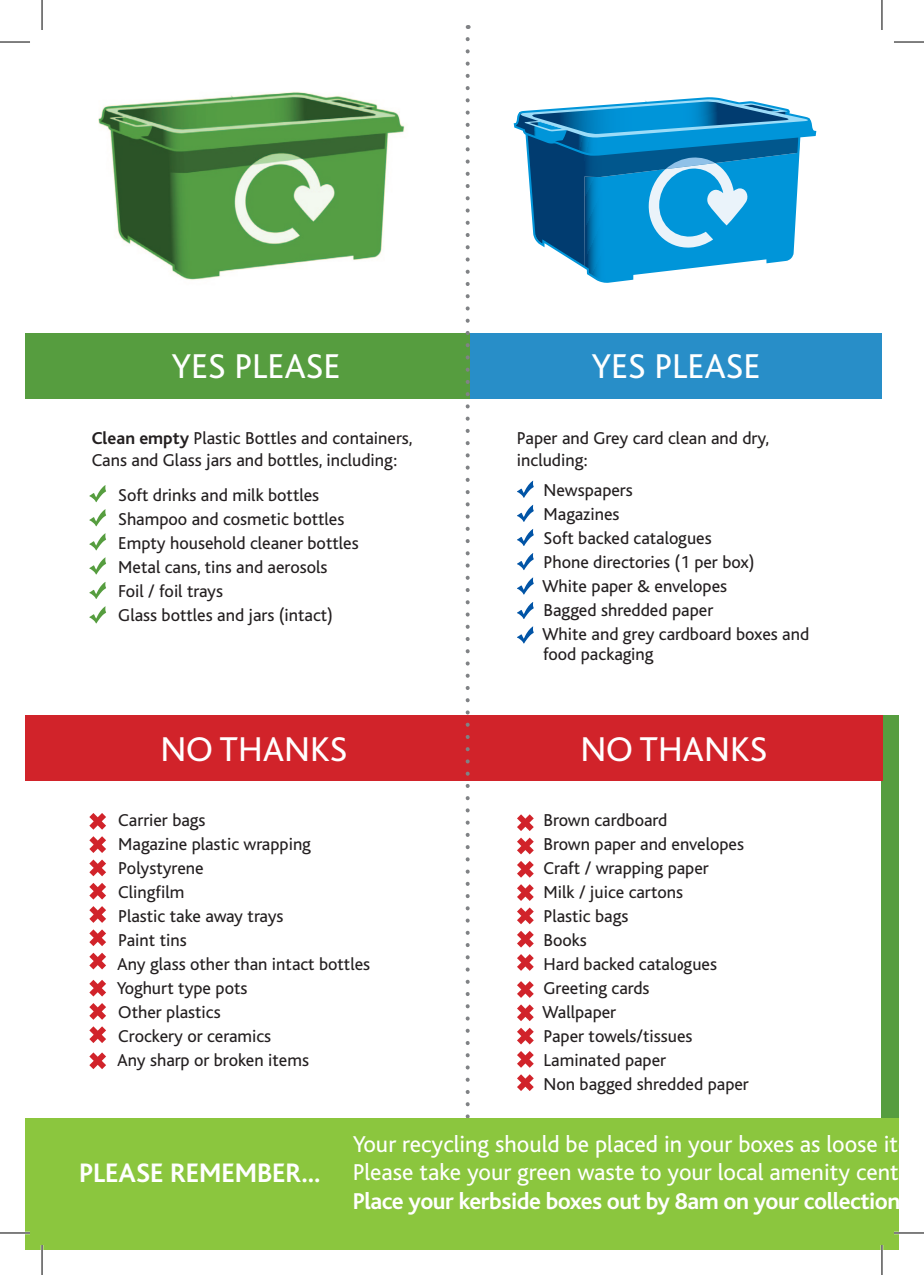
<style>
.page{position:relative;width:924px;height:1275px;background:#fff}
.page>*{position:absolute;margin:0;border:0;box-sizing:border-box;transform-origin:0 0}
.t1{font:36px "Bliss";color:#fff}
.t2{font:700 28px "Bliss";color:#fff}
.t3{font:24px/28.8px "Bliss";color:#fff}
.t4{font:700 24px "Bliss";letter-spacing:-.02em;color:#fff}
.t5{font:18px/24px "Bliss";color:#231f20}
.s1{font-weight:700}
</style>
<div class="page">
<div style="left:881px;top:715px;width:17px;height:403px;background:#569d3f"></div>
<div style="left:467px;top:333px;width:414px;height:65px;background:#288ec8"></div>
<div style="left:25px;top:333px;width:444px;height:65px;background:#569d3f"></div>
<svg style="left:89px;top:813px;width:17px;height:16px"></svg>
<svg style="left:513px;top:97px;width:303px;height:186px"></svg>
<img style="left:98px;top:92px;width:307px;height:188px">
<div style="left:509px;top:715px;width:373px;height:65px;background:#d1232a"></div>
<div style="left:25px;top:715px;width:508px;height:65px;background:#d1232a"></div>
<svg style="left:89px;top:485px;width:17px;height:17px"></svg>
<svg style="left:89px;top:509px;width:17px;height:18px"></svg>
<svg style="left:89px;top:533px;width:17px;height:18px"></svg>
<svg style="left:89px;top:557px;width:17px;height:18px"></svg>
<svg style="left:89px;top:582px;width:17px;height:17px"></svg>
<svg style="left:89px;top:606px;width:17px;height:18px"></svg>
<svg style="left:517px;top:480px;width:16px;height:18px"></svg>
<svg style="left:517px;top:505px;width:16px;height:17px"></svg>
<svg style="left:517px;top:529px;width:16px;height:17px"></svg>
<svg style="left:517px;top:553px;width:16px;height:17px"></svg>
<svg style="left:517px;top:577px;width:16px;height:18px"></svg>
<svg style="left:517px;top:602px;width:16px;height:17px"></svg>
<svg style="left:517px;top:626px;width:16px;height:18px"></svg>
<svg style="left:89px;top:836px;width:17px;height:17px"></svg>
<svg style="left:89px;top:859px;width:17px;height:17px"></svg>
<svg style="left:89px;top:883px;width:17px;height:16px"></svg>
<svg style="left:89px;top:906px;width:17px;height:17px"></svg>
<svg style="left:89px;top:929px;width:17px;height:17px"></svg>
<svg style="left:89px;top:952px;width:17px;height:17px"></svg>
<svg style="left:89px;top:979px;width:17px;height:17px"></svg>
<svg style="left:89px;top:1003px;width:17px;height:16px"></svg>
<svg style="left:89px;top:1026px;width:17px;height:17px"></svg>
<svg style="left:517px;top:814px;width:16px;height:17px"></svg>
<svg style="left:517px;top:837px;width:16px;height:17px"></svg>
<svg style="left:517px;top:861px;width:16px;height:16px"></svg>
<svg style="left:517px;top:884px;width:16px;height:17px"></svg>
<svg style="left:517px;top:907px;width:16px;height:17px"></svg>
<svg style="left:517px;top:931px;width:16px;height:16px"></svg>
<svg style="left:517px;top:954px;width:16px;height:17px"></svg>
<svg style="left:517px;top:981px;width:16px;height:17px"></svg>
<svg style="left:517px;top:1004px;width:16px;height:17px"></svg>
<svg style="left:517px;top:1027px;width:16px;height:17px"></svg>
<svg style="left:517px;top:1051px;width:16px;height:16px"></svg>
<svg style="left:517px;top:1074px;width:16px;height:17px"></svg>
<svg style="left:89px;top:1052px;width:17px;height:17px"></svg>
<svg style="left:465px;top:39px;width:4px;height:1079px"></svg>
<div style="left:25px;top:1118px;width:873px;height:132px;background:#8bc63e"></div>
<hr style="left:0;top:1231px;width:30px;height:3px;background:#fff">
<hr style="left:893px;top:1231px;width:30px;height:3px;background:#fff">
<hr style="left:41px;top:1245px;width:2px;height:30px;background:#fff">
<hr style="left:880px;top:1245px;width:2px;height:30px;background:#fff">
<hr style="left:0;top:42px;width:30px;height:1px;background:#000">
<hr style="left:893px;top:42px;width:30px;height:1px;background:#000">
<hr style="left:0;top:1232px;width:30px;height:1px;background:#000">
<hr style="left:893px;top:1232px;width:30px;height:1px;background:#000">
<hr style="left:42px;top:0;width:1px;height:30px;background:#000">
<hr style="left:42px;top:1245px;width:1px;height:30px;background:#000">
<hr style="left:881px;top:0;width:1px;height:30px;background:#000">
<hr style="left:881px;top:1245px;width:1px;height:30px;background:#000">
<h1 class="t1" style="left:171px;top:347px;width:170px">YES PLEASE</h1>
<h1 class="t1" style="left:591px;top:347px;width:170px">YES PLEASE</h1>
<p class="t5" style="left:92px;top:428px;width:322px;line-height:21.6px"><span class="s1">Clean empty</span> Plastic Bottles and containers,<br>Cans and Glass jars and bottles, including:</p>
<p class="t5" style="left:118px;top:483px;width:242px">Soft drinks and milk bottles<br>Shampoo and cosmetic bottles<br>Empty household cleaner bottles<br>Metal cans, tins and aerosols<br>Foil / foil trays<br>Glass bottles and jars (intact)</p>
<p class="t5" style="left:516px;top:428px;width:254px;line-height:21.6px">Paper and Grey card clean and dry, including:</p>
<p class="t5" style="left:542px;top:478px;width:268px">Newspapers<br>Magazines<br>Soft backed catalogues<br>Phone directories (1 per box)<br>White paper &amp; envelopes<br>Bagged shredded paper<br>White and grey cardboard boxes and</p>
<p class="t5" style="left:542px;top:642px;width:112px">food packaging</p>
<h1 class="t1" style="left:160px;top:730px;width:188px">NO THANKS</h1>
<h1 class="t1" style="left:580px;top:730px;width:188px">NO THANKS</h1>
<p class="t5" style="left:117px;top:808px;width:255px">Carrier bags<br>Magazine plastic wrapping<br>Polystyrene<br>Clingfilm<br>Plastic take away trays<br>Paint tins<br>Any glass other than intact bottles<br>Yoghurt type pots<br>Other plastics<br>Crockery or ceramics<br>Any sharp or broken items</p>
<p class="t5" style="left:542px;top:808px;width:208px">Brown cardboard<br>Brown paper and envelopes<br>Craft / wrapping paper<br>Milk / juice cartons<br>Plastic bags<br>Books<br>Hard backed catalogues<br>Greeting cards<br>Wallpaper<br>Paper towels/tissues<br>Laminated paper<br>Non bagged shredded paper</p>
<h2 class="t2" style="left:79px;top:1158px;width:243px">PLEASE REMEMBER...</h2>
<h3 class="t3" style="left:352px;top:1129px;width:577px">Your recycling should be placed in your boxes as loose item<br>Please take your green waste to your local amenity centre</h3>
<h3 class="t4" style="left:352px;top:1188px;width:578px">Place your kerbside boxes out by 8am on your collection da</h3>
</div>
